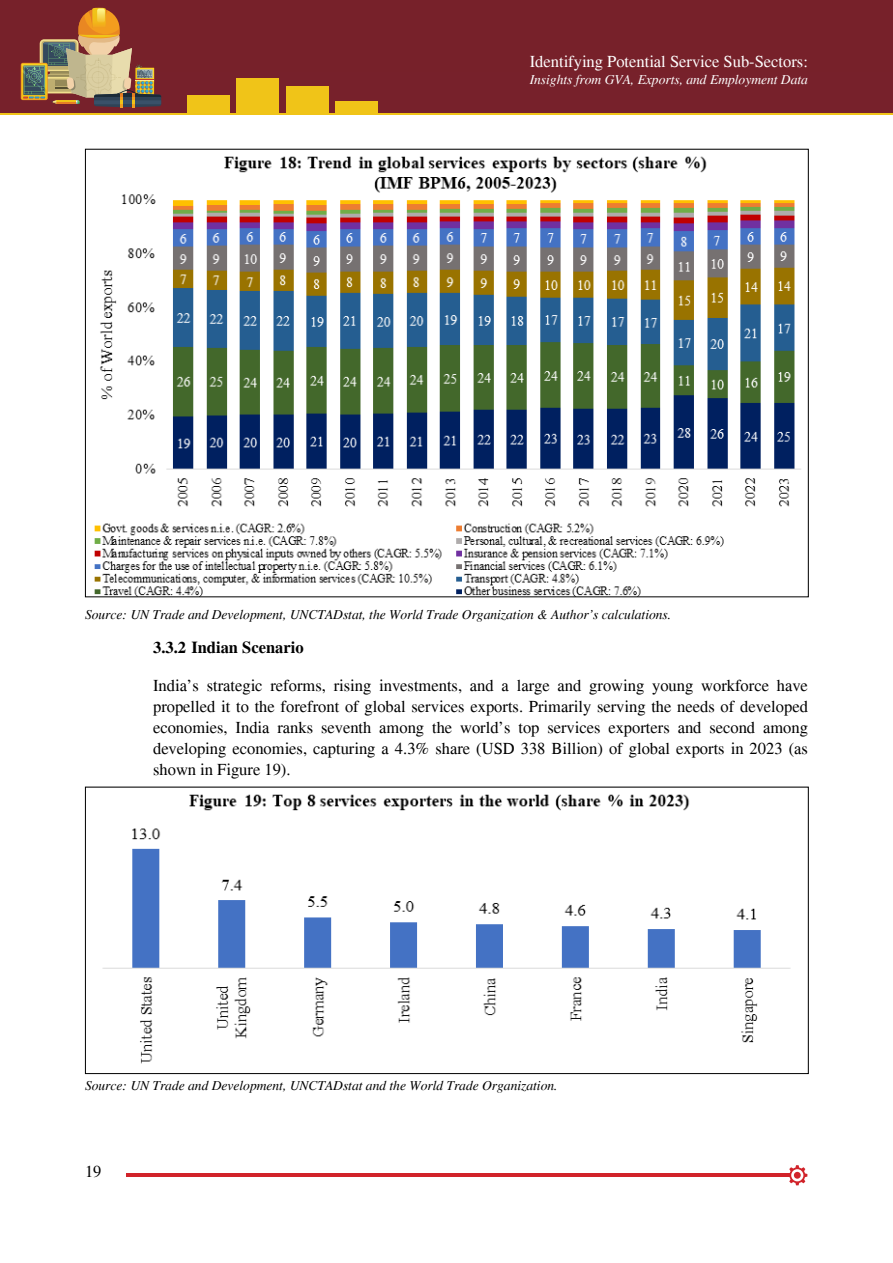
<style>
.page{position:relative;width:893px;height:1263px;background:#fff}
.page>*{position:absolute;margin:0;border:0;box-sizing:border-box;transform-origin:0 0}
.Normal_1{font:16.5px/21px "Times";color:#000;text-align:justify}
.t1{font:16.5px "Times";color:#fff}
.t2{font:700 16.5px "Times";color:#000}
.Source{font:italic 13.5px "Times";color:#000}
.t3{font:italic 13.5px "Times";color:#fff}
</style>
<div class="page">
<div style="left:0;top:0;width:893px;height:101px;background:#77212a"></div>
<div style="left:0;top:72px;width:893px;height:42px;background:#77212b"></div>
<div style="left:21px;top:63px;width:27px;height:37px;background:#f2a41c;border-radius:2px"></div>
<svg style="left:22px;top:8px;width:139px;height:100px"></svg>
<hr style="left:0;top:113px;width:893px;height:2px;background:#f0c418">
<div style="left:335px;top:101px;width:43px;height:13px;background:#f0c418"></div>
<div style="left:286px;top:87px;width:43px;height:27px;background:#f0c418"></div>
<div style="left:237px;top:78px;width:42px;height:36px;background:#f0c418"></div>
<div style="left:187px;top:95px;width:43px;height:19px;background:#f0c418"></div>
<hr style="left:126px;top:1174px;width:664px;height:3px;background:#d1232a">
<svg style="left:787px;top:1165px;width:20px;height:20px"></svg>
<div style="left:794px;top:1172px;width:7px;height:7px;background:#d1232a;border-radius:50%"></div>
<img style="left:94px;top:156px;width:707px;height:439px">
<img style="left:102px;top:794px;width:689px;height:270px">
<p class="t1" style="left:530px;top:51px;width:280px">Identifying Potential Service Sub-Sectors:</p>
<p class="t3" style="left:530px;top:72px;width:280px">Insights from GVA, Exports, and Employment Data</p>
<p class="Source" style="left:85px;top:607px;width:588px">Source: UN Trade and Development, UNCTADstat, the World Trade Organization &amp; Author’s calculations.</p>
<p class="t2" style="left:153px;top:637px;width:152px">3.3.2 Indian Scenario</p>
<p class="Normal_1" style="left:153px;top:674px;width:656px">India’s strategic reforms, rising investments, and a large and growing young workforce have propelled it to the forefront of global services exports. Primarily serving the needs of developed economies, India ranks seventh among the world’s top services exporters and second among developing economies, capturing a 4.3% share (USD 338 Billion) of global exports in 2023 (as shown in Figure 19).</p>
<p class="Source" style="left:85px;top:1078px;width:474px">Source: UN Trade and Development, UNCTADstat and the World Trade Organization.</p>
<p class="Normal_1" style="left:85px;top:1160px;width:18px">19</p>
</div>
